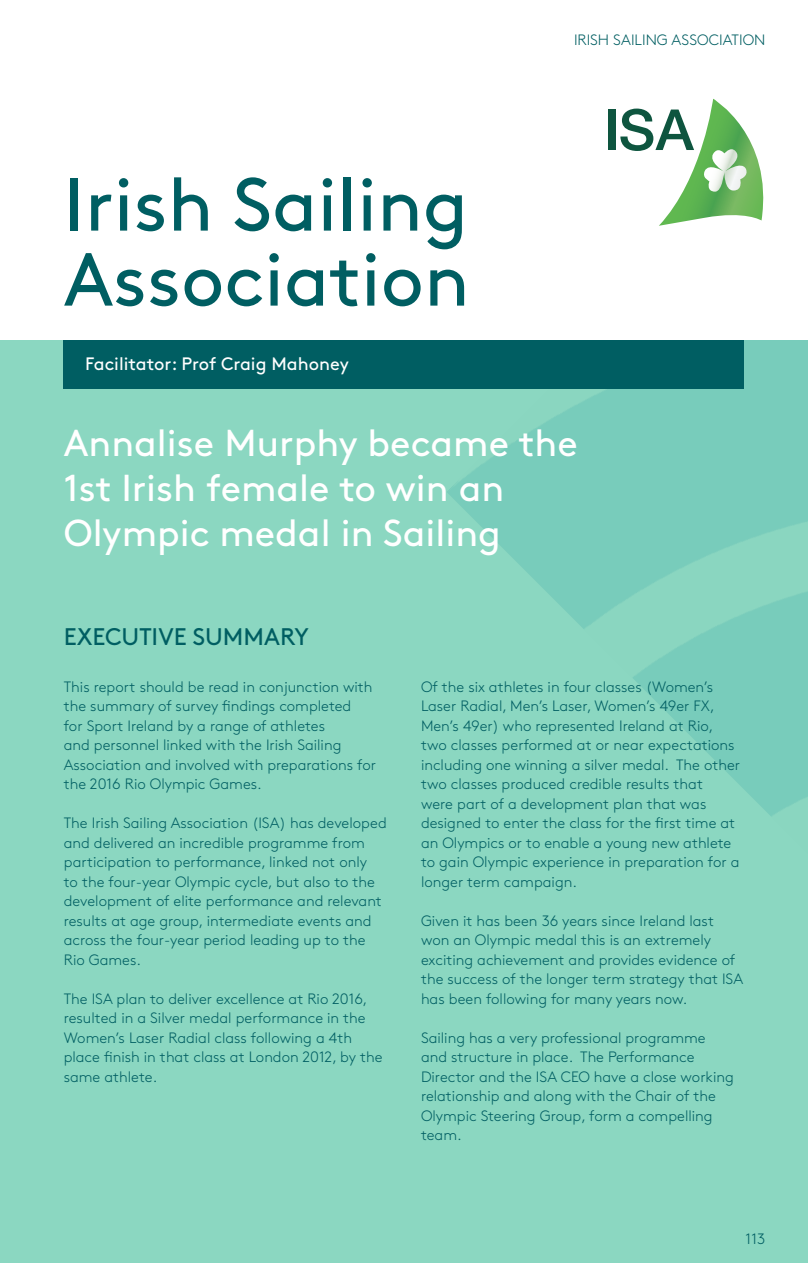
<style>
.page{position:relative;width:808px;height:1263px;background:#fff}
.page>*{position:absolute;margin:0;border:0;box-sizing:border-box;transform-origin:0 0}
.t1{font:75px/75px "Brown";color:#005e62}
.t2{font:37.5px/45px "Brown";color:#fff}
.t3{font:24px "Brown";color:#005e62}
.t4{font:18px "Brown";color:#fff}
.t5{font:300 15px/19.5px "Brown";color:#005e62}
</style>
<div class="page">
<div style="left:0;top:340px;width:808px;height:923px;background:#8bd7c1"></div>
<div style="left:609px;top:110px;width:7px;height:40px;background:#0e553f"></div>
<svg style="left:620px;top:99px;width:144px;height:127px"></svg>
<div style="left:64px;top:340px;width:680px;height:49px;background:#005e62"></div>
<h1 class="t1" style="left:64px;top:161px;width:407px">Irish Sailing<br>Association</h1>
<p class="t4" style="left:85px;top:350px;width:266px">Facilitator: Prof Craig Mahoney</p>
<p class="t5" style="left:574px;top:29px;width:193px">IRISH SAILING ASSOCIATION</p>
<h2 class="t2" style="left:64px;top:417px;width:516px">Annalise Murphy became the<br>1st Irish female to win an<br>Olympic medal in Sailing</h2>
<h3 class="t3" style="left:64px;top:619px;width:247px">EXECUTIVE SUMMARY</h3>
<p class="t5" style="left:64px;top:676px;width:314px">This report should be read in conjunction with the summary of survey findings completed<br>for Sport Ireland by a range of athletes<br>and personnel linked with the Irish Sailing Association and involved with preparations for the 2016 Rio Olympic Games.</p>
<p class="t5" style="left:64px;top:812px;width:324px">The Irish Sailing Association (ISA) has developed and delivered an incredible programme from participation to performance, linked not only<br>to the four-year Olympic cycle, but also to the development of elite performance and relevant results at age group, intermediate events and across the four-year period leading up to the Rio Games.</p>
<p class="t5" style="left:64px;top:988px;width:320px">The ISA plan to deliver excellence at Rio 2016, resulted in a Silver medal performance in the Women’s Laser Radial class following a 4th place finish in that class at London 2012, by the same athlete.</p>
<p class="t5" style="left:421px;top:676px;width:321px">Of the six athletes in four classes (Women’s Laser Radial, Men’s Laser, Women’s 49er FX, Men’s 49er) who represented Ireland at Rio, two classes performed at or near expectations including one winning a silver medal. The other two classes produced credible results that<br>were part of a development plan that was designed to enter the class for the first time at an Olympics or to enable a young new athlete to gain Olympic experience in preparation for a longer term campaign.</p>
<p class="t5" style="left:421px;top:910px;width:324px">Given it has been 36 years since Ireland last won an Olympic medal this is an extremely exciting achievement and provides evidence of the success of the longer term strategy that ISA has been following for many years now.</p>
<p class="t5" style="left:421px;top:1027px;width:314px">Sailing has a very professional programme and structure in place. The Performance Director and the ISA CEO have a close working relationship and along with the Chair of the Olympic Steering Group, form a compelling team.</p>
<p class="t5" style="left:746px;top:1228px;width:21px">113</p>
</div>
